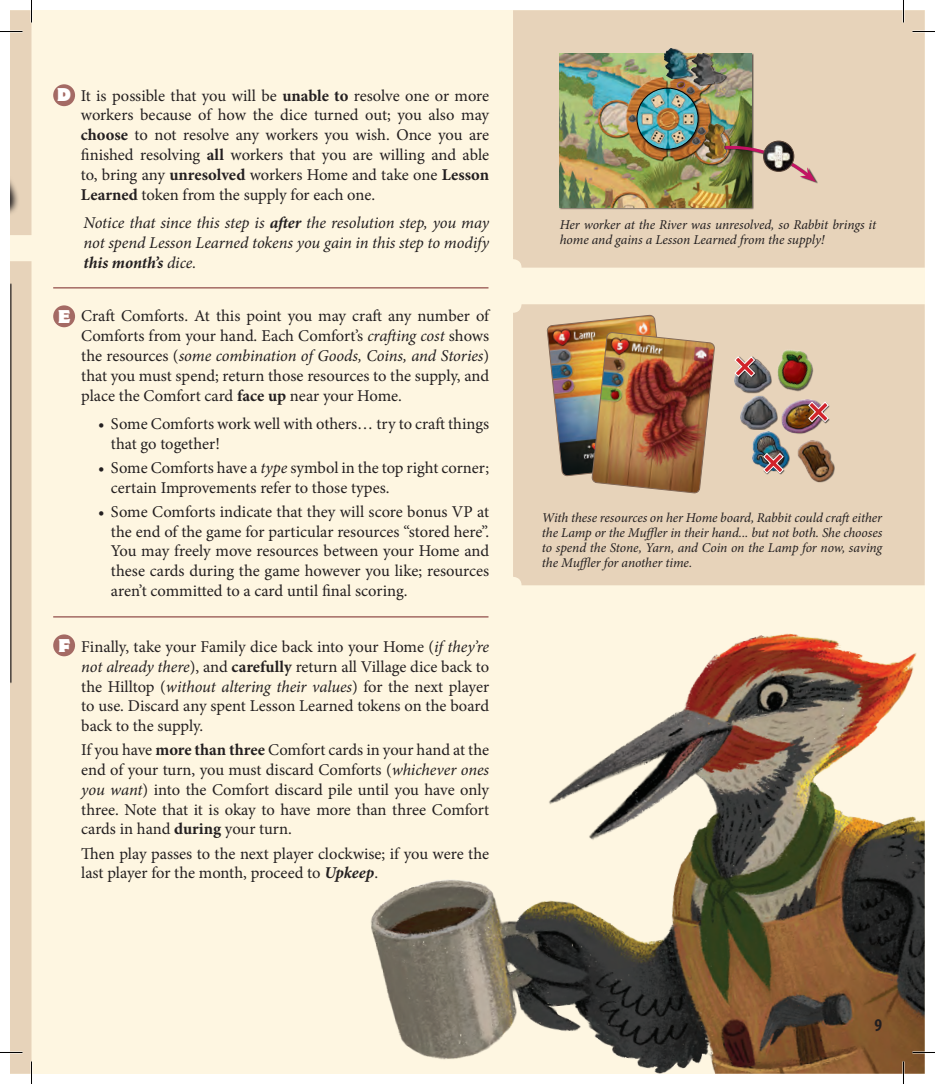
<style>
.page{position:relative;width:935px;height:1084px;background:#fff}
.page>*{position:absolute;margin:0;border:0;box-sizing:border-box;transform-origin:0 0}
.t1{font:700 condensed 18px "Myriad Pro";color:#231f20}
.t2{font:16.5px/19.8px "Minion Pro";letter-spacing:-.005em;color:#231f20;text-align:justify}
.t3{font:italic 16.5px/19.8px "Minion Pro";letter-spacing:-.005em;color:#231f20;text-align:justify}
.t4{font:16.5px "Motter Cor ITC";color:#fff}
.t5{font:italic 13.5px/15px "Minion Pro";letter-spacing:-.01em;color:#231f20;text-align:justify}
.s1{font-weight:700}
.s2{font-style:italic}
.s3{font-weight:700;font-style:italic}
</style>
<div class="page">
<div style="left:10px;top:10px;width:914px;height:1063px;background:#fef6e1"></div>
<div style="left:513px;top:10px;width:411px;height:257px;background:#e7d3ba"></div>
<div style="left:513px;top:304px;width:411px;height:281px;background:#e7d3ba"></div>
<div style="left:559px;top:53px;width:195px;height:156px;background:#231f20;opacity:.75"></div>
<img style="left:560px;top:53px;width:191px;height:154px">
<div style="left:636px;top:88px;width:64px;height:64px;background:#231f20;opacity:.75"></div>
<img style="left:637px;top:88px;width:61px;height:61px">
<div style="left:637px;top:88px;width:61px;height:61px;border:1px solid #000;border-radius:50%"></div>
<img style="left:547px;top:315px;width:168px;height:179px">
<div style="left:665px;top:49px;width:29px;height:30px;background:#e7d3ba"></div>
<img style="left:665px;top:49px;width:26px;height:29px">
<div style="left:692px;top:53px;width:35px;height:33px;background:#231f20;opacity:.75"></div>
<img style="left:691px;top:53px;width:34px;height:32px">
<div style="left:797px;top:440px;width:38px;height:43px;background:#231f20;opacity:.75"></div>
<div style="left:798px;top:440px;width:36px;height:38px;background:#fff;opacity:.92"></div>
<div style="left:798px;top:442px;width:36px;height:40px;background:#231f20;opacity:.75"></div>
<div style="left:740px;top:396px;width:37px;height:34px;background:#231f20;opacity:.75"></div>
<div style="left:740px;top:396px;width:36px;height:26px;background:#fff;opacity:.92"></div>
<div style="left:740px;top:398px;width:36px;height:31px;background:#231f20;opacity:.75"></div>
<div style="left:734px;top:359px;width:37px;height:34px;background:#231f20;opacity:.75"></div>
<div style="left:734px;top:359px;width:36px;height:27px;background:#fff;opacity:.92"></div>
<div style="left:734px;top:361px;width:36px;height:31px;background:#231f20;opacity:.75"></div>
<div style="left:752px;top:432px;width:37px;height:40px;background:#e7d3ba"></div>
<div style="left:752px;top:431px;width:36px;height:32px;background:#fff;opacity:.92"></div>
<div style="left:752px;top:434px;width:36px;height:36px;background:#231f20;opacity:.75"></div>
<div style="left:781px;top:400px;width:43px;height:34px;background:#231f20;opacity:.75"></div>
<div style="left:781px;top:402px;width:42px;height:31px;background:#231f20;opacity:.75"></div>
<hr style="left:53px;top:287px;width:435px;height:1px;background:#a46a64">
<hr style="left:53px;top:616px;width:435px;height:1px;background:#a46a64">
<div style="left:714px;top:146px;width:104px;height:38px;background:#231f20;opacity:.75"></div>
<svg style="left:712px;top:138px;width:104px;height:44px;background:#ac987d"></svg>
<div style="left:704px;top:123px;width:23px;height:36px;background:#231f20;opacity:.75"></div>
<img style="left:704px;top:123px;width:21px;height:35px">
<img style="left:763px;top:141px;width:31px;height:30px;border-radius:15px">
<div style="left:763px;top:141px;width:31px;height:31px;border:1px solid #594539;border-radius:50%"></div>
<img style="left:334px;top:616px;width:590px;height:457px">
<div style="left:734px;top:356px;width:22px;height:22px;background:#231f20;opacity:.75"></div>
<svg style="left:734px;top:356px;width:21px;height:21px"></svg>
<div style="left:808px;top:402px;width:22px;height:21px;background:#231f20;opacity:.75"></div>
<img style="left:768px;top:344px;width:61px;height:78px">
<div style="left:763px;top:453px;width:22px;height:22px;background:#231f20;opacity:.75"></div>
<svg style="left:763px;top:452px;width:21px;height:22px"></svg>
<div style="left:53px;top:84px;width:22px;height:22px;background:#a46a64;border-radius:50%"></div>
<div style="left:53px;top:305px;width:22px;height:22px;background:#a46a64;border-radius:50%"></div>
<div style="left:53px;top:634px;width:22px;height:22px;background:#a46a64;border-radius:50%"></div>
<hr style="left:912px;top:1051px;width:23px;height:2px;background:#fff">
<hr style="left:902px;top:0;width:2px;height:23px;background:#fff">
<hr style="left:902px;top:1061px;width:2px;height:22px;background:#fff">
<svg style="left:912px;top:31px;width:23px;height:1px"></svg>
<svg style="left:912px;top:1052px;width:23px;height:1px"></svg>
<svg style="left:0;top:0;width:32px;height:235px"></svg>
<svg style="left:0;top:261px;width:32px;height:822px"></svg>
<svg style="left:903px;top:0;width:1px;height:23px"></svg>
<svg style="left:903px;top:1061px;width:1px;height:22px"></svg>
<p class="t4" style="left:57px;top:84px;width:15px">D</p>
<p class="t2" style="left:81px;top:86px;width:410px">It is possible that you will be <span class="s1">unable to</span> resolve one or more workers because of how the dice turned out; you also may <span class="s1">choose</span> to not resolve any workers you wish. Once you are finished resolving <span class="s1">all</span> workers that you are willing and able to, bring any <span class="s1">unresolved</span> workers Home and take one <span class="s1">Lesson Learned</span> token from the supply for each one.</p>
<p class="t3" style="left:84px;top:213px;width:407px">Notice that since this step is <span class="s1">after</span> the resolution step, you may not spend Lesson Learned tokens you gain in this step to modify <span class="s1">this month’s</span> dice.</p>
<p class="t5" style="left:560px;top:217px;width:318px">Her worker at the River was unresolved, so Rabbit brings it home and gains a Lesson Learned from the supply!</p>
<p class="t4" style="left:58px;top:305px;width:14px">E</p>
<p class="t2" style="left:81px;top:306px;width:409px">Craft Comforts. At this point you may craft any number of Comforts from your hand. Each Comfort’s <span class="s2">crafting cost</span> shows the resources (<span class="s2">some combination of Goods, Coins, and Stories</span>) that you must spend; return those resources to the supply, and place the Comfort card <span class="s1">face up</span> near your Home.</p>
<p class="t2" style="left:111px;top:414px;width:379px;text-indent:-13px">• Some Comforts work well with others… try to craft things that go together!</p>
<p class="t2" style="left:111px;top:458px;width:380px;text-indent:-13px">• Some Comforts have a <span class="s2">type</span> symbol in the top right corner; certain Improvements refer to those types.</p>
<p class="t2" style="left:111px;top:501px;width:380px;text-indent:-13px">• Some Comforts indicate that they will score bonus VP at the end of the game for particular resources “stored here”.<br>You may freely move resources between your Home and these cards during the game however you like; resources aren’t committed to a card until final scoring.</p>
<p class="t5" style="left:542px;top:509px;width:342px">With these resources on her Home board, Rabbit could craft either the Lamp or the Muffler in their hand... but not both. She chooses to spend the Stone, Yarn, and Coin on the Lamp for now, saving the Muffler for another time.</p>
<p class="t4" style="left:58px;top:634px;width:13px">F</p>
<p class="t2" style="left:81px;top:637px;width:409px">Finally, take your Family dice back into your Home (<span class="s2">if they’re not already there</span>), and <span class="s1">carefully</span> return all Village dice back to the Hilltop (<span class="s2">without altering their values</span>) for the next player to use. Discard any spent Lesson Learned tokens on the board back to the supply.</p>
<p class="t2" style="left:81px;top:740px;width:409px">If you have <span class="s1">more than three</span> Comfort cards in your hand at the end of your turn, you must discard Comforts (<span class="s2">whichever ones you want</span>) into the Comfort discard pile until you have only three. Note that it is okay to have more than three Comfort cards in hand <span class="s1">during</span> your turn.</p>
<p class="t2" style="left:81px;top:843px;width:409px">Then play passes to the next player clockwise; if you were the last player for the month, proceed to <span class="s3">Upkeep</span>.</p>
<p class="t1" style="left:874px;top:1013px;width:9px">9</p>
</div>
